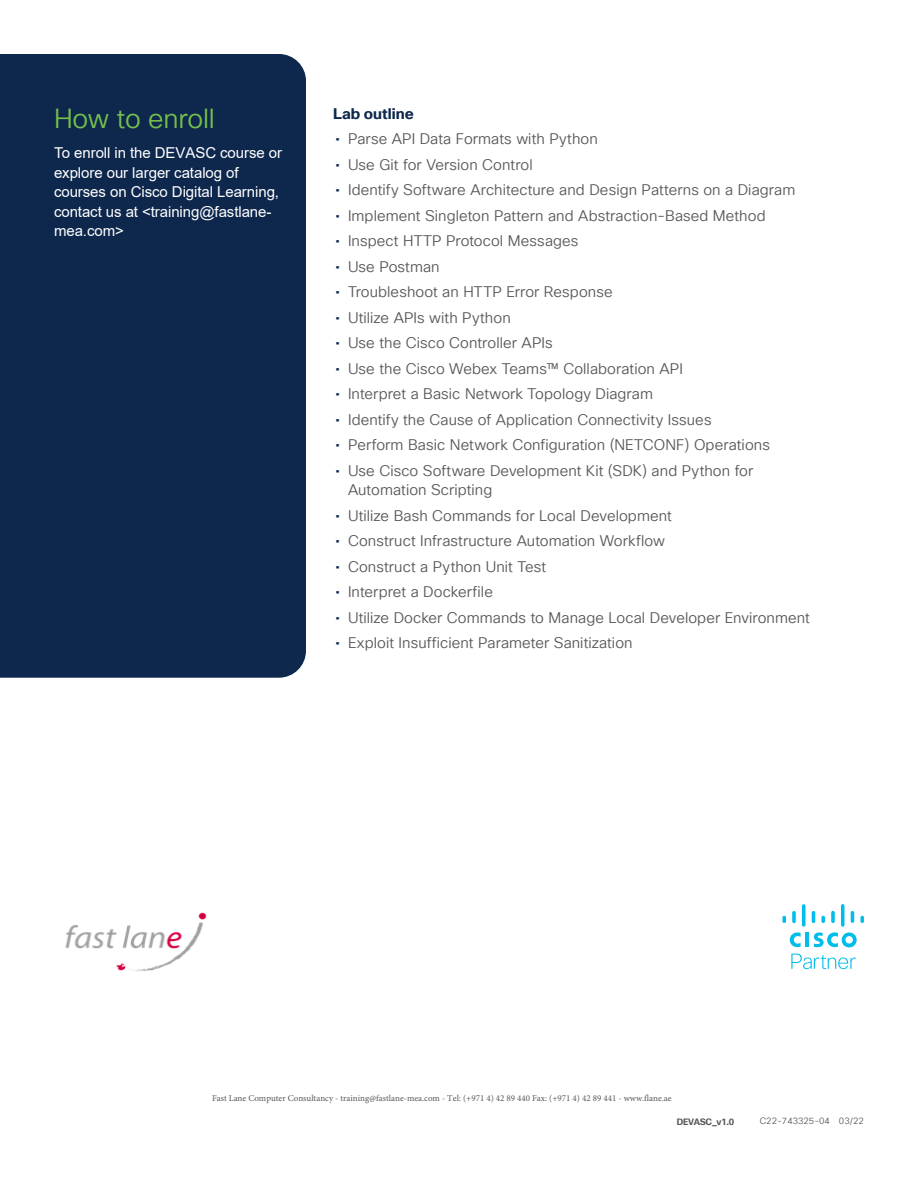
<style>
.page{position:relative;width:918px;height:1188px;background:#fff}
.page>*{position:absolute;margin:0;border:0;box-sizing:border-box;transform-origin:0 0}
.Body_White{font:27px "Cisco Sans TT Light";letter-spacing:-.01em;color:#74bf4b}
.t1{font:15px/19.5px "Cisco Sans TT Light";letter-spacing:.005em;color:#57585a}
.Body_White-2{font:15px/19.5px "Arial";letter-spacing:-.005em;color:#fff}
.Subhead4_midnight_bl{font:700 15px "Cisco Sans TT";color:#0d274d}
.Footer_white{font:9px "Minion Pro";color:#57585a}
.Footer_white-2{font:9px "Cisco Sans TT Light";color:#57585a}
.Footer_white-3{font:700 9px "Cisco Sans TT";letter-spacing:-.03em;color:#57585a}
.s1{font-family:"Cisco Sans TT";color:#0d274d}
</style>
<div class="page">
<svg style="left:791px;top:954px;width:65px;height:16px"></svg>
<hr style="left:806px;top:933px;width:3px;height:14px;background:#00bdeb">
<svg style="left:814px;top:932px;width:43px;height:16px"></svg>
<svg style="left:782px;top:904px;width:24px;height:43px"></svg>
<svg style="left:812px;top:911px;width:3px;height:12px"></svg>
<svg style="left:821px;top:916px;width:4px;height:7px"></svg>
<svg style="left:831px;top:911px;width:4px;height:12px"></svg>
<svg style="left:841px;top:904px;width:4px;height:23px"></svg>
<svg style="left:851px;top:911px;width:3px;height:12px"></svg>
<svg style="left:860px;top:915px;width:4px;height:8px"></svg>
<div style="left:0;top:54px;width:306px;height:624px;background:#0d274d"></div>
<img style="left:65px;top:912px;width:142px;height:60px">
<p class="Body_White" style="left:54px;top:101px;width:162px">How to enroll</p>
<p class="Body_White-2" style="left:54px;top:143px;width:230px">To enroll in the DEVASC course or explore our larger catalog of courses on Cisco Digital Learning, contact us at &lt;training@fastlane&shy;mea.com&gt;</p>
<p class="Subhead4_midnight_bl" style="left:333px;top:103px;width:82px">Lab outline</p>
<p class="t1" style="left:335px;top:130px;width:264px"><span class="s1">•</span> Parse API Data Formats with Python</p>
<p class="t1" style="left:335px;top:155px;width:199px"><span class="s1">•</span> Use Git for Version Control</p>
<p class="t1" style="left:335px;top:181px;width:461px"><span class="s1">•</span> Identify Software Architecture and Design Patterns on a Diagram</p>
<p class="t1" style="left:335px;top:206px;width:432px"><span class="s1">•</span> Implement Singleton Pattern and Abstraction-Based Method</p>
<p class="t1" style="left:335px;top:232px;width:245px"><span class="s1">•</span> Inspect HTTP Protocol Messages</p>
<p class="t1" style="left:335px;top:257px;width:106px"><span class="s1">•</span> Use Postman</p>
<p class="t1" style="left:335px;top:283px;width:279px"><span class="s1">•</span> Troubleshoot an HTTP Error Response</p>
<p class="t1" style="left:335px;top:308px;width:177px"><span class="s1">•</span> Utilize APIs with Python</p>
<p class="t1" style="left:335px;top:334px;width:219px"><span class="s1">•</span> Use the Cisco Controller APIs</p>
<p class="t1" style="left:335px;top:359px;width:349px"><span class="s1">•</span> Use the Cisco Webex Teams™ Collaboration API</p>
<p class="t1" style="left:335px;top:385px;width:319px"><span class="s1">•</span> Interpret a Basic Network Topology Diagram</p>
<p class="t1" style="left:335px;top:410px;width:378px"><span class="s1">•</span> Identify the Cause of Application Connectivity Issues</p>
<p class="t1" style="left:335px;top:436px;width:436px"><span class="s1">•</span> Perform Basic Network Configuration (NETCONF) Operations</p>
<p class="t1" style="left:348px;top:461px;width:407px;text-indent:-13px"><span class="s1">•</span> Use Cisco Software Development Kit (SDK) and Python for<br>Automation Scripting</p>
<p class="t1" style="left:335px;top:506px;width:338px"><span class="s1">•</span> Utilize Bash Commands for Local Development</p>
<p class="t1" style="left:335px;top:532px;width:331px"><span class="s1">•</span> Construct Infrastructure Automation Workflow</p>
<p class="t1" style="left:335px;top:557px;width:212px"><span class="s1">•</span> Construct a Python Unit Test</p>
<p class="t1" style="left:335px;top:583px;width:159px"><span class="s1">•</span> Interpret a Dockerfile</p>
<p class="t1" style="left:335px;top:608px;width:476px"><span class="s1">•</span> Utilize Docker Commands to Manage Local Developer Environment</p>
<p class="t1" style="left:335px;top:634px;width:299px"><span class="s1">•</span> Exploit Insufficient Parameter Sanitization</p>
<p class="Footer_white" style="left:212px;top:1092px;width:461px">Fast Lane Computer Consultancy - training@fastlane-mea.com - Tel: (+971 4) 42 89 440 Fax: (+971 4) 42 89 441 - www.flane.ae</p>
<p class="Footer_white-3" style="left:677px;top:1116px;width:59px">DEVASC_v1.0</p>
<p class="Footer_white-2" style="left:760px;top:1115px;width:106px">C22-743325-04 03/22</p>
</div>
